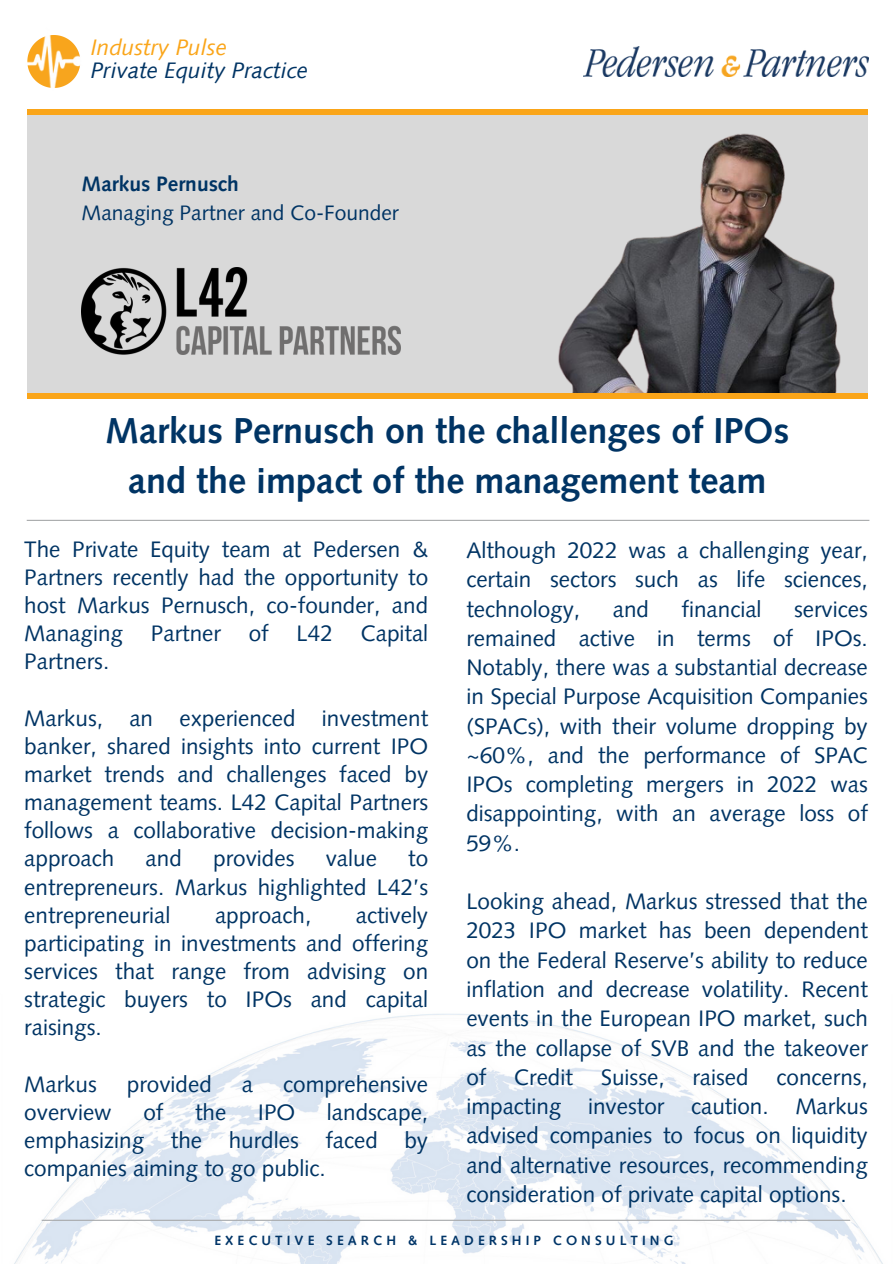
<style>
.page{position:relative;width:893px;height:1264px;background:#fff}
.page>*{position:absolute;margin:0;border:0;box-sizing:border-box;transform-origin:0 0}
.t1{font:700 36px "Syntax LT Std";color:#003464}
.t2{font:22.5px/29.2px "Syntax LT Pro";color:#003464;text-align:justify}
.t3{font:italic 22.5px "Syntax LT Pro";color:#003464}
.t4{font:italic 22.5px "Syntax LT Pro";color:#faa519}
.t5{font:21px "Syntax LT Pro";color:#003464}
.t6{font:700 21px "Syntax LT Pro";color:#003464}
.t7{font:700 13.5px "Syntax LT Pro";letter-spacing:.3em;color:#013568}
</style>
<div class="page">
<img style="left:15px;top:1013px;width:868px;height:250px">
<hr style="left:42px;top:1219px;width:808px;height:1px;background:#a7a9ab">
<hr style="left:27px;top:520px;width:842px;height:1px;background:#a7a9ab">
<img style="left:588px;top:46px;width:280px;height:30px">
<div style="left:26px;top:111px;width:841px;height:285px;background:#d9d9d9"></div>
<img style="left:558px;top:64px;width:292px;height:329px">
<div style="left:26px;top:393px;width:842px;height:5px;background:#faa519"></div>
<div style="left:26px;top:109px;width:842px;height:6px;background:#faa519"></div>
<div style="left:8px;top:108px;width:19px;height:291px;background:#fff"></div>
<img style="left:81px;top:267px;width:319px;height:87px">
<img style="left:27px;top:35px;width:53px;height:53px">
<p class="t4" style="left:91px;top:38px;width:138px">Industry Pulse</p>
<p class="t3" style="left:91px;top:61px;width:219px">Private Equity Practice</p>
<p class="t6" style="left:81px;top:175px;width:159px">Markus Pernusch</p>
<p class="t5" style="left:81px;top:204px;width:319px">Managing Partner and Co-Founder</p>
<p class="t1" style="left:105px;top:416px;width:685px">Markus Pernusch on the challenges of IPOs</p>
<p class="t1" style="left:128px;top:466px;width:639px">and the impact of the management team</p>
<p class="t2" style="left:24px;top:537px;width:405px;line-height:28.2px">The Private Equity team at Pedersen &amp; Partners recently had the opportunity to host Markus Pernusch, co-founder, and Managing Partner of L42 Capital Partners.</p>
<p class="t2" style="left:24px;top:706px;width:405px;line-height:28.2px">Markus, an experienced investment banker, shared insights into current IPO market trends and challenges faced by management teams. L42 Capital Partners follows a collaborative decision-making approach</p>
<p class="t2" style="left:466px;top:538px;width:403px">Although 2022 was a challenging year, certain sectors such as life sciences, technology,</p>
<p class="t2" style="left:612px;top:596px;width:38px">and</p>
<p class="t2" style="left:681px;top:596px;width:81px">financial</p>
<p class="t2" style="left:466px;top:596px;width:403px;text-indent:328px">services remained active in terms of IPOs.<br>Notably, there was a substantial decrease in Special Purpose Acquisition Companies (SPACs), with their volume dropping by ~60%, and the performance of SPAC IPOs completing mergers in 2022 was disappointing, with an average loss of 59%.</p>
<p class="t2" style="left:146px;top:846px;width:38px">and</p>
<p class="t2" style="left:213px;top:846px;width:83px">provides</p>
<p class="t2" style="left:326px;top:846px;width:53px">value</p>
<p class="t2" style="left:24px;top:846px;width:405px;line-height:28.2px;text-indent:384px">to entrepreneurs. Markus highlighted L42’s entrepreneurial</p>
<p class="t2" style="left:466px;top:889px;width:403px">Looking ahead, Markus stressed that the 2023 IPO market has been dependent on the Federal Reserve’s ability to reduce inflation and decrease volatility. Recent events in the European IPO market, such as the collapse of SVB and the takeover of Credit Suisse, raised concerns, impacting investor caution. Markus advised companies to focus on liquidity and alternative resources, recommending consideration of private capital options.</p>
<p class="t7" style="left:214px;top:1234px;width:460px">EXECUTIVE SEARCH &amp; LEADERSHIP CONSULTING</p>
<p class="t2" style="left:24px;top:903px;width:405px;line-height:28.2px;text-indent:331px">actively participating in investments and offering services that range from advising on strategic buyers to IPOs and capital raisings.</p>
<p class="t2" style="left:24px;top:1071px;width:74px">Markus</p>
<p class="t2" style="left:127px;top:1071px;width:86px">provided</p>
<p class="t2" style="left:242px;top:1071px;width:13px">a</p>
<p class="t2" style="left:283px;top:1071px;width:146px">comprehensive</p>
<p class="t2" style="left:24px;top:1099px;width:89px">overview</p>
<p class="t2" style="left:143px;top:1099px;width:21px">of</p>
<p class="t2" style="left:195px;top:1099px;width:33px">the</p>
<p class="t2" style="left:258px;top:1099px;width:39px">IPO</p>
<p class="t2" style="left:215px;top:902px;width:98px">approach,</p>
<p class="t2" style="left:24px;top:1099px;width:405px;line-height:28.2px;text-indent:302px">landscape, emphasizing the hurdles faced by companies aiming to go public.</p>
</div>
